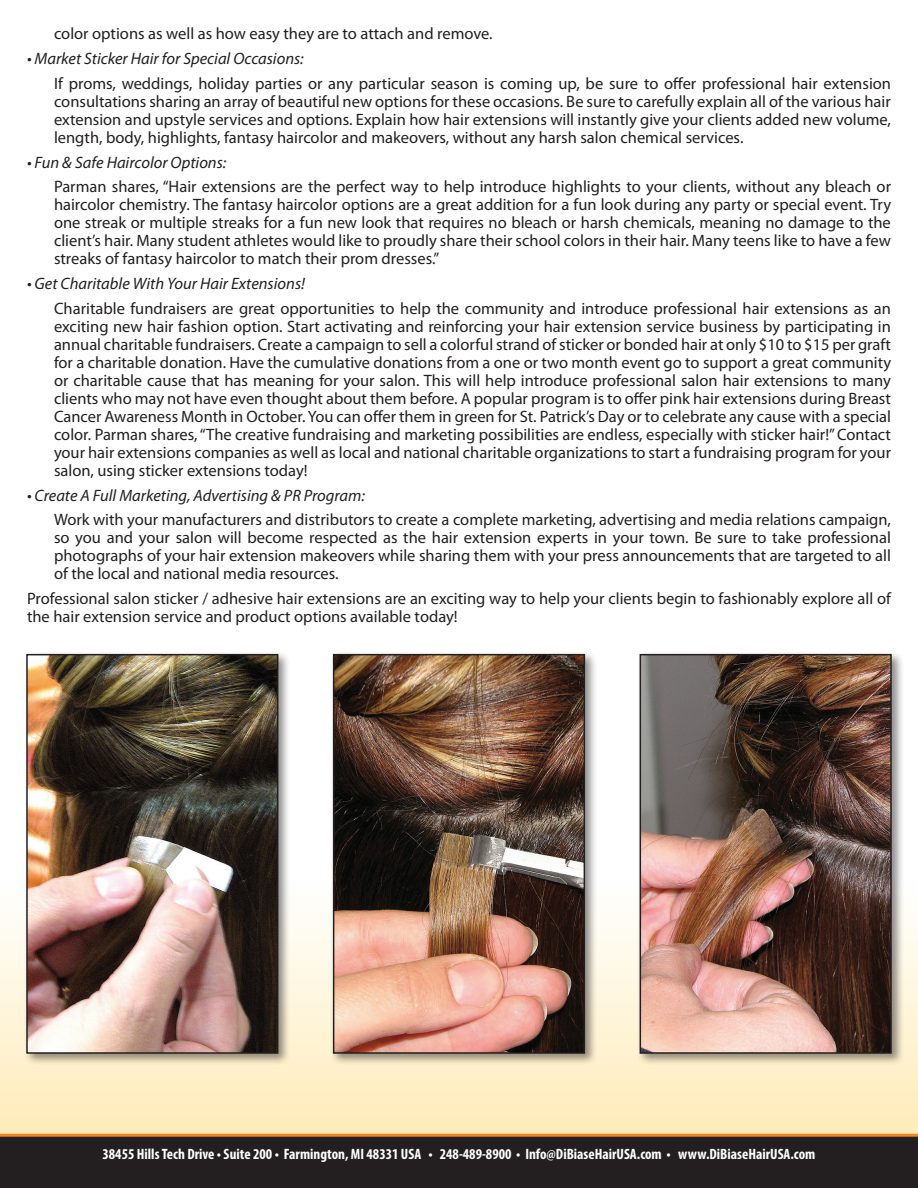
<style>
.page{position:relative;width:918px;height:1188px;background:#fff}
.page>*{position:absolute;margin:0;border:0;box-sizing:border-box;transform-origin:0 0}
.t1{font:16.5px/18px "Myriad Pro";color:#231f20;text-align:justify}
.t2{font:italic 16.5px "Myriad Pro";color:#231f20}
.t3{font:700 condensed 15px "Myriad Pro";color:#fff}
</style>
<div class="page">
<svg style="left:0;top:920px;width:918px;height:214px;background:#feefc8"></svg>
<div style="left:0;top:1134px;width:918px;height:54px;background:#231f20"></div>
<div style="left:23px;top:651px;width:268px;height:415px;background:#231f20;opacity:.5"></div>
<img style="left:29px;top:657px;width:246px;height:394px">
<div style="left:26px;top:654px;width:252px;height:400px;border:2px solid #231f20"></div>
<div style="left:636px;top:651px;width:268px;height:415px;background:#231f20;opacity:.5"></div>
<img style="left:643px;top:657px;width:246px;height:394px">
<div style="left:640px;top:654px;width:252px;height:400px;border:2px solid #231f20"></div>
<div style="left:330px;top:651px;width:268px;height:415px;background:#231f20;opacity:.5"></div>
<img style="left:336px;top:657px;width:246px;height:394px">
<div style="left:333px;top:654px;width:252px;height:400px;border:2px solid #231f20"></div>
<p class="t1" style="left:54px;top:25px;width:440px">color options as well as how easy they are to attach and remove.</p>
<p class="t2" style="left:27px;top:48px;width:278px">• Market Sticker Hair for Special Occasions:</p>
<p class="t1" style="left:54px;top:74px;width:839px">If proms, weddings, holiday parties or any particular season is coming up, be sure to offer professional hair extension consultations sharing an array of beautiful new options for these occasions. Be sure to carefully explain all of the various hair extension and upstyle services and options. Explain how hair extensions will instantly give your clients added new volume, length, body, highlights, fantasy haircolor and makeovers, without any harsh salon chemical services.</p>
<p class="t2" style="left:27px;top:152px;width:201px">• Fun &amp; Safe Haircolor Options:</p>
<p class="t1" style="left:54px;top:178px;width:839px">Parman shares, “Hair extensions are the perfect way to help introduce highlights to your clients, without any bleach or haircolor chemistry. The fantasy haircolor options are a great addition for a fun look during any party or special event. Try one streak or multiple streaks for a fun new look that requires no bleach or harsh chemicals, meaning no damage to the client’s hair. Many student athletes would like to proudly share their school colors in their hair. Many teens like to have a few streaks of fantasy haircolor to match their prom dresses.”</p>
<p class="t2" style="left:27px;top:273px;width:280px">• Get Charitable With Your Hair Extensions!</p>
<p class="t1" style="left:54px;top:299px;width:839px">Charitable fundraisers are great opportunities to help the community and introduce professional hair extensions as an exciting new hair fashion option. Start activating and reinforcing your hair extension service business by participating in annual charitable fundraisers. Create a campaign to sell a colorful strand of sticker or bonded hair at only $10 to $15 per graft for a charitable donation. Have the cumulative donations from a one or two month event go to support a great community or charitable cause that has meaning for your salon. This will help introduce professional salon hair extensions to many clients who may not have even thought about them before. A popular program is to offer pink hair extensions during Breast Cancer Awareness Month in October. You can offer them in green for St. Patrick’s Day or to celebrate any cause with a special color. Parman shares, “The creative fundraising and marketing possibilities are endless, especially with sticker hair!” Contact your hair extensions companies as well as local and national charitable organizations to start a fundraising program for your salon, using sticker extensions today!</p>
<p class="t2" style="left:27px;top:485px;width:340px">• Create A Full Marketing, Advertising &amp; PR Program:</p>
<p class="t1" style="left:54px;top:511px;width:838px">Work with your manufacturers and distributors to create a complete marketing, advertising and media relations campaign, so you and your salon will become respected as the hair extension experts in your town. Be sure to take professional photographs of your hair extension makeovers while sharing them with your press announcements that are targeted to all of the local and national media resources.</p>
<p class="t1" style="left:27px;top:589px;width:865px">Professional salon sticker / adhesive hair extensions are an exciting way to help your clients begin to fashionably explore all of the hair extension service and product options available today!</p>
<p class="t3" style="left:103px;top:1145px;width:714px">38455 Hills Tech Drive • Suite 200 • Farmington, MI 48331 USA • 248-489-8900 • Info@DiBiaseHairUSA.com • www.DiBiaseHairUSA.com</p>
</div>
